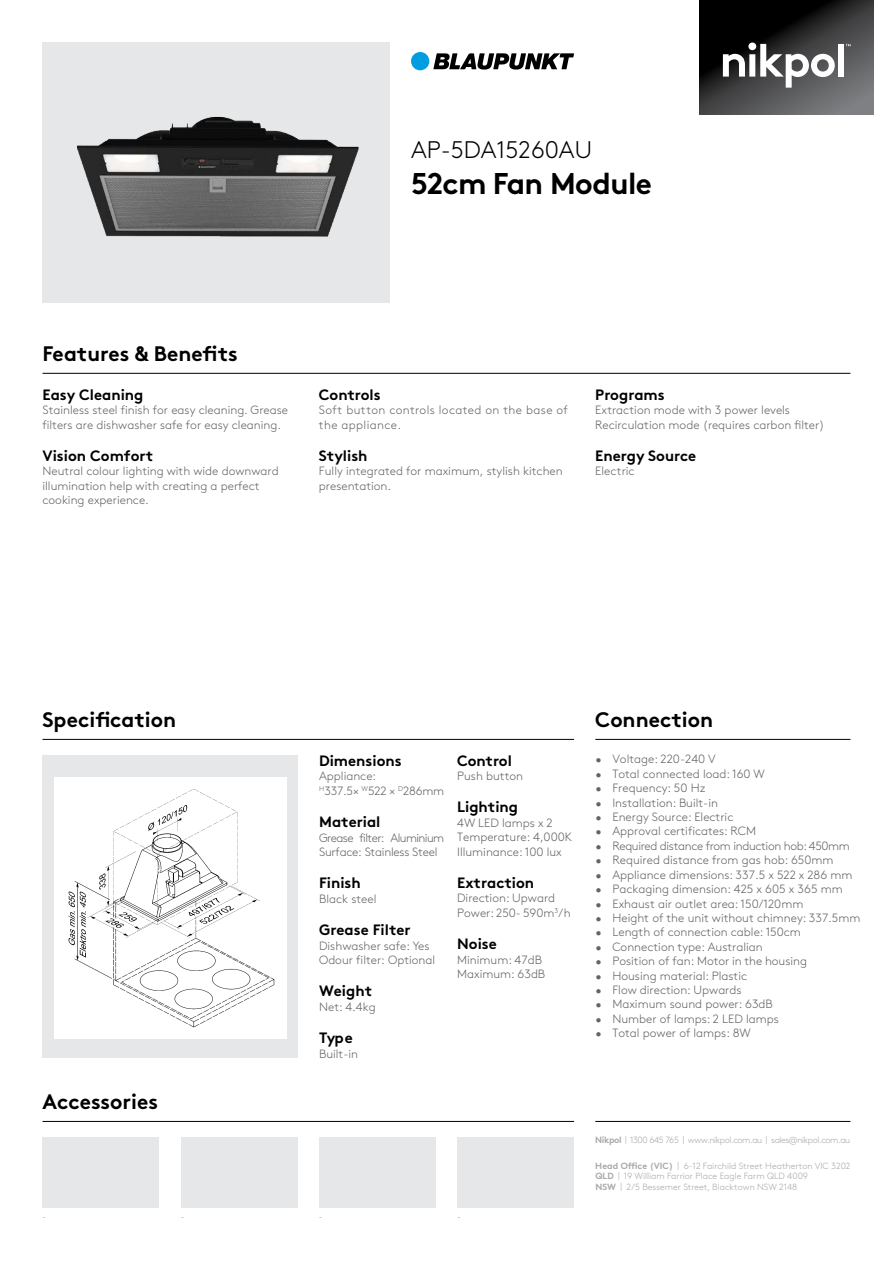
<style>
.page{position:relative;width:893px;height:1263px;background:#fff}
.page>*{position:absolute;margin:0;border:0;box-sizing:border-box;transform-origin:0 0}
.t1{font:700 30px "Brown Std";letter-spacing:-.02em;color:#000}
.t2{font:300 24px "Brown Std";color:#000}
.t3{font:700 21px "Brown Std";color:#000}
.t4{font:700 15px "Brown Std";color:#000}
.t5{font:300 12px/14.4px "Brown Std";color:#636466}
.t6{font:300 12px/14.4px "Brown Std";letter-spacing:.03em;color:#636466}
.t7{font:300 12px/14.4px "Brown Std";letter-spacing:-.035em;color:#636466}
.t8{font:300 12px "Brown Std";letter-spacing:-.03em;color:#636466}
.t9{font:300 9px/10.8px "Brown Std";color:#a7a9ac}
.t10{font:300 9px "Brown Std";letter-spacing:-.045em;color:#a7a9ac}
.t11{font:300 9px "Brown Std";color:#939598}
.s1{font-weight:700}
</style>
<div class="page">
<div style="left:43px;top:755px;width:255px;height:302px;background:#e6e7e8"></div>
<svg style="left:700px;top:0;width:173px;height:115px;background:#343435"></svg>
<div style="left:43px;top:43px;width:347px;height:260px;background:#e6e7e8"></div>
<div style="left:838px;top:44px;width:6px;height:33px;background:#fff"></div>
<svg style="left:723px;top:43px;width:112px;height:45px"></svg>
<div style="left:411px;top:52px;width:18px;height:18px;background:#009ee0;border-radius:50%"></div>
<svg style="left:433px;top:53px;width:141px;height:17px"></svg>
<hr style="left:43px;top:1121px;width:531px;height:1px;background:#000">
<div style="left:457px;top:1137px;width:117px;height:70px;background:#e6e7e8"></div>
<div style="left:319px;top:1137px;width:117px;height:70px;background:#e6e7e8"></div>
<div style="left:181px;top:1137px;width:117px;height:70px;background:#e6e7e8"></div>
<div style="left:43px;top:1137px;width:116px;height:70px;background:#e6e7e8"></div>
<hr style="left:43px;top:373px;width:807px;height:1px;background:#000">
<hr style="left:595px;top:739px;width:255px;height:1px;background:#000">
<hr style="left:43px;top:739px;width:531px;height:1px;background:#000">
<hr style="left:595px;top:1121px;width:255px;height:1px;background:#000">
<img style="left:77px;top:116px;width:282px;height:121px">
<img style="left:55px;top:778px;width:232px;height:261px">
<h2 class="t2" style="left:411px;top:136px;width:182px">AP-5DA15260AU</h2>
<h1 class="t1" style="left:411px;top:165px;width:242px">52cm Fan Module</h1>
<h3 class="t3" style="left:43px;top:341px;width:197px">Features &amp; Benefits</h3>
<p class="t4" style="left:43px;top:385px;width:102px">Easy Cleaning</p>
<p class="t5" style="left:43px;top:403px;width:247px">Stainless steel finish for easy cleaning. Grease filters are dishwasher safe for easy cleaning.</p>
<p class="t4" style="left:43px;top:447px;width:112px">Vision Comfort</p>
<p class="t5" style="left:43px;top:464px;width:238px">Neutral colour lighting with wide downward illumination help with creating a perfect cooking experience.</p>
<p class="t4" style="left:319px;top:385px;width:63px">Controls</p>
<p class="t6" style="left:319px;top:403px;width:250px">Soft button controls located on the base of the appliance.</p>
<p class="t4" style="left:319px;top:447px;width:50px">Stylish</p>
<p class="t5" style="left:319px;top:464px;width:245px">Fully integrated for maximum, stylish kitchen presentation.</p>
<p class="t4" style="left:595px;top:385px;width:71px">Programs</p>
<p class="t5" style="left:595px;top:403px;width:231px">Extraction mode with 3 power levels<br>Recirculation mode (requires carbon filter)</p>
<p class="t4" style="left:595px;top:447px;width:102px">Energy Source</p>
<p class="t5" style="left:595px;top:464px;width:41px">Electric</p>
<h3 class="t3" style="left:43px;top:707px;width:135px">Specification</h3>
<h3 class="t3" style="left:595px;top:707px;width:119px">Connection</h3>
<h3 class="t3" style="left:43px;top:1089px;width:117px">Accessories</h3>
<p class="t4" style="left:319px;top:751px;width:84px">Dimensions</p>
<p class="t5" style="left:319px;top:769px;width:127px">Appliance:<br><sup>H</sup>337.5× <sup>W</sup>522 × <sup>D</sup>286mm</p>
<p class="t4" style="left:319px;top:813px;width:63px">Material</p>
<p class="t7" style="left:319px;top:830px;width:127px">Grease filter: Aluminium<br>Surface: Stainless Steel</p>
<p class="t4" style="left:319px;top:874px;width:43px">Finish</p>
<p class="t5" style="left:319px;top:891px;width:59px">Black steel</p>
<p class="t4" style="left:319px;top:921px;width:93px">Grease Filter</p>
<p class="t5" style="left:319px;top:938px;width:118px">Dishwasher safe: Yes<br>Odour filter: Optional</p>
<p class="t4" style="left:319px;top:982px;width:54px">Weight</p>
<p class="t5" style="left:319px;top:999px;width:58px">Net: 4.4kg</p>
<p class="t4" style="left:319px;top:1029px;width:35px">Type</p>
<p class="t5" style="left:319px;top:1046px;width:40px">Built-in</p>
<p class="t4" style="left:457px;top:751px;width:56px">Control</p>
<p class="t5" style="left:457px;top:769px;width:68px">Push button</p>
<p class="t4" style="left:457px;top:798px;width:62px">Lighting</p>
<p class="t5" style="left:457px;top:816px;width:117px">4W LED lamps x 2<br>Temperature: 4,000K<br>Illuminance: 100 lux</p>
<p class="t4" style="left:457px;top:873px;width:79px">Extraction</p>
<p class="t5" style="left:457px;top:891px;width:115px">Direction: Upward<br>Power: 250- 590m<sup>3</sup>/h</p>
<p class="t4" style="left:457px;top:935px;width:41px">Noise</p>
<p class="t5" style="left:457px;top:952px;width:90px">Minimum: 47dB<br>Maximum: 63dB</p>
<p class="t11" style="left:43px;top:1212px;width:5px">-</p>
<p class="t11" style="left:181px;top:1212px;width:5px">-</p>
<p class="t11" style="left:319px;top:1212px;width:5px">-</p>
<p class="t11" style="left:457px;top:1212px;width:5px">-</p>
<p class="t5" style="left:595px;top:752px;width:122px">• Voltage: 220-240 V</p>
<p class="t5" style="left:595px;top:767px;width:171px">• Total connected load: 160 W</p>
<p class="t5" style="left:595px;top:781px;width:111px">• Frequency: 50 Hz</p>
<p class="t5" style="left:595px;top:795px;width:124px">• Installation: Built-in</p>
<p class="t5" style="left:595px;top:810px;width:139px">• Energy Source: Electric</p>
<p class="t5" style="left:595px;top:824px;width:162px">• Approval certificates: RCM</p>
<p class="t8" style="left:595px;top:839px;width:256px">• Required distance from induction hob: 450mm</p>
<p class="t5" style="left:595px;top:853px;width:240px">• Required distance from gas hob: 650mm</p>
<p class="t5" style="left:595px;top:867px;width:259px">• Appliance dimensions: 337.5 x 522 x 286 mm</p>
<p class="t5" style="left:595px;top:882px;width:249px">• Packaging dimension: 425 x 605 x 365 mm</p>
<p class="t5" style="left:595px;top:896px;width:209px">• Exhaust air outlet area: 150/120mm</p>
<p class="t5" style="left:595px;top:911px;width:267px">• Height of the unit without chimney: 337.5mm</p>
<p class="t5" style="left:595px;top:925px;width:207px">• Length of connection cable: 150cm</p>
<p class="t5" style="left:595px;top:939px;width:169px">• Connection type: Australian</p>
<p class="t5" style="left:595px;top:954px;width:213px">• Position of fan: Motor in the housing</p>
<p class="t5" style="left:595px;top:968px;width:153px">• Housing material: Plastic</p>
<p class="t5" style="left:595px;top:983px;width:148px">• Flow direction: Upwards</p>
<p class="t5" style="left:595px;top:997px;width:179px">• Maximum sound power: 63dB</p>
<p class="t5" style="left:595px;top:1011px;width:185px">• Number of lamps: 2 LED lamps</p>
<p class="t5" style="left:595px;top:1026px;width:157px">• Total power of lamps: 8W</p>
<p class="t10" style="left:595px;top:1135px;width:257px"><span class="s1">Nikpol</span> | 1300 645 765 | www.nikpol.com.au | sales@nikpol.com.au</p>
<p class="t9" style="left:595px;top:1160px;width:257px"><span class="s1">Head Office (VIC)</span> | 6-12 Fairchild Street Heatherton VIC 3202<br><span class="s1">QLD</span> | 19 William Farrior Place Eagle Farm QLD 4009<br><span class="s1">NSW</span> | 2/5 Bessemer Street, Blacktown NSW 2148</p>
</div>
